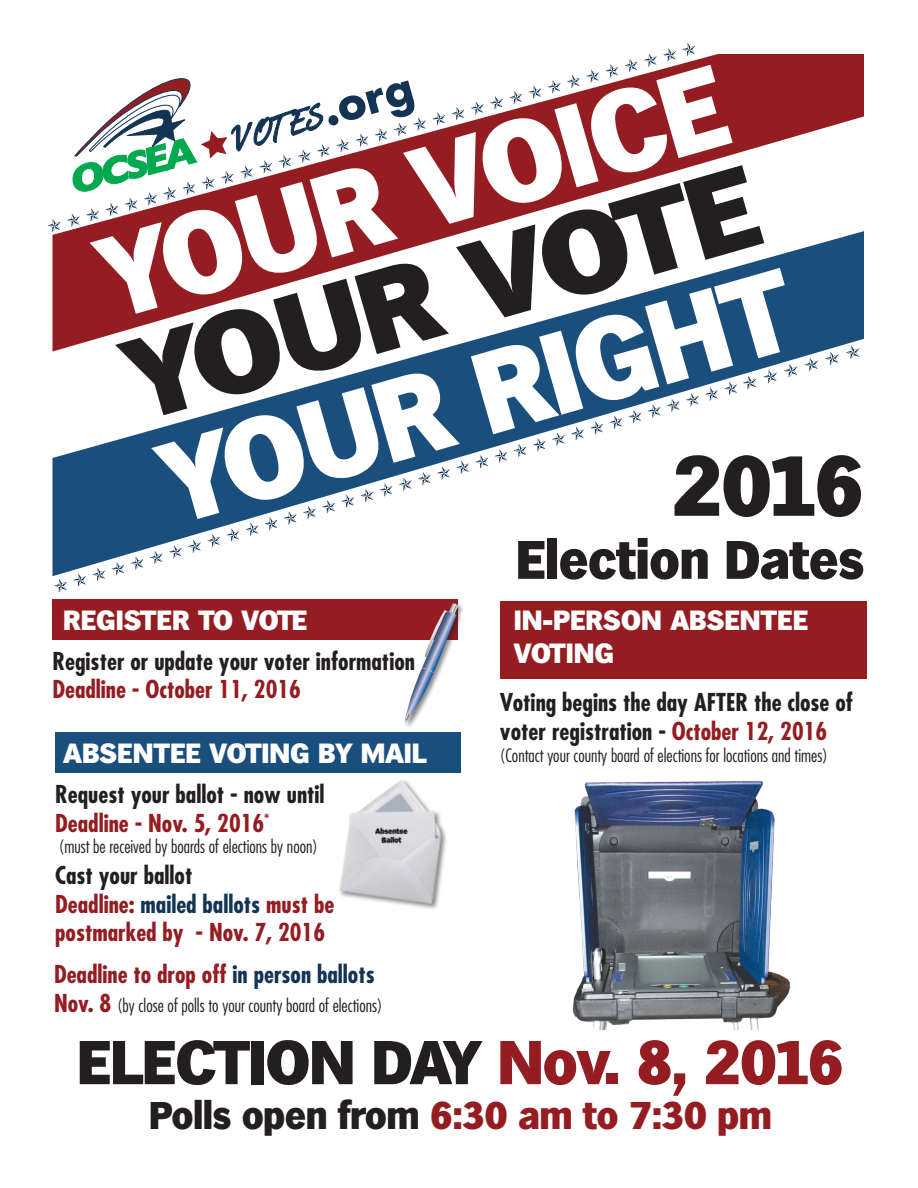
<style>
.page{position:relative;width:918px;height:1188px;background:#fff}
.page>*{position:absolute;margin:0;border:0;box-sizing:border-box;transform-origin:0 0}
.t1{font:82.5px "Nantun";color:#231f20}
.t2{font:60px "Nantun";color:#231f20}
.t3{font:52.5px "Nantun";color:#231f20}
.t4{font:37.5px "Nantun";color:#941d22}
.t5{font:27px/32.4px "Nantun";letter-spacing:.02em;color:#fff}
.t6{font:700 condensed 24px/28.8px "Futura";color:#231f20}
.t7{font:700 condensed 24px/28.8px "Futura";color:#941d22}
.t8{font:300 condensed 18px "Futura";color:#231f20}
.s1{color:#941d22}
.s2{color:#133455}
.s3{font-weight:700;font-size:24px;color:#941d22}
.s4{color:#231f20}
</style>
<div class="page">
<svg style="left:695px;top:54px;width:169px;height:101px;fill:#941d22"></svg>
<svg style="left:52px;top:231px;width:812px;height:345px"></svg>
<svg style="left:90px;top:65px;width:643px;height:249px;fill:#941d22"></svg>
<svg style="left:737px;top:268px;width:48px;height:251px"></svg>
<svg style="left:115px;top:165px;width:649px;height:250px"></svg>
<svg style="left:48px;top:43px;width:647px;height:189px"></svg>
<svg style="left:54px;top:382px;width:683px;height:211px"></svg>
<svg style="left:743px;top:346px;width:117px;height:44px"></svg>
<div style="left:52px;top:599px;width:406px;height:40px;background:#941d22"></div>
<div style="left:55px;top:732px;width:406px;height:41px;background:#1a4e7d"></div>
<svg style="left:72px;top:78px;width:344px;height:115px"></svg>
<img style="left:339px;top:780px;width:107px;height:129px">
<svg style="left:382px;top:603px;width:81px;height:124px"></svg>
<div style="left:500px;top:601px;width:366px;height:78px;background:#941d22"></div>
<img style="left:572px;top:781px;width:219px;height:248px">
<p class="t5" style="left:64px;top:605px;width:245px">REGISTER TO VOTE</p>
<p class="t6" style="left:52px;top:647px;width:364px">Register or update your voter information</p>
<p class="t7" style="left:52px;top:675px;width:250px">Deadline - October 11, 2016</p>
<p class="t5" style="left:64px;top:738px;width:364px">ABSENTEE VOTING BY MAIL</p>
<p class="t6" style="left:55px;top:780px;width:271px">Request your ballot - now until</p>
<p class="t7" style="left:55px;top:809px;width:216px">Deadline - Nov. 5, 2016<sup>*</sup></p>
<p class="t8" style="left:59px;top:836px;width:260px">(must be received by boards of elections by noon)</p>
<p class="t1" style="left:672px;top:443px;width:194px">2016</p>
<p class="t3" style="left:516px;top:533px;width:349px">Election Dates</p>
<p class="t5" style="left:514px;top:605px;width:295px">IN-PERSON ABSENTEE<br>VOTING</p>
<p class="t6" style="left:500px;top:688px;width:355px">Voting begins the day AFTER the close of voter registration - <span class="s1">October 12, 2016</span></p>
<p class="t8" style="left:500px;top:744px;width:329px">(Contact your county board of elections for locations and times)</p>
<p class="t6" style="left:55px;top:861px;width:139px">Cast your ballot</p>
<p class="t7" style="left:55px;top:889px;width:281px">Deadline: <span class="s2">mailed ballots</span> must be postmarked by - Nov. 7, 2016</p>
<p class="t7" style="left:54px;top:960px;width:322px">Deadline to drop off <span class="s2">in person ballots</span></p>
<p class="t8" style="left:54px;top:995px;width:330px"><span class="s3">Nov. 8</span> (by close of polls to your county board of elections)</p>
<p class="t2" style="left:78px;top:1031px;width:768px">ELECTION DAY <span class="s1">Nov. 8, 2016</span></p>
<p class="t4" style="left:150px;top:1096px;width:624px"><span class="s4">Polls open from</span> 6:30 am to 7:30 pm</p>
</div>
